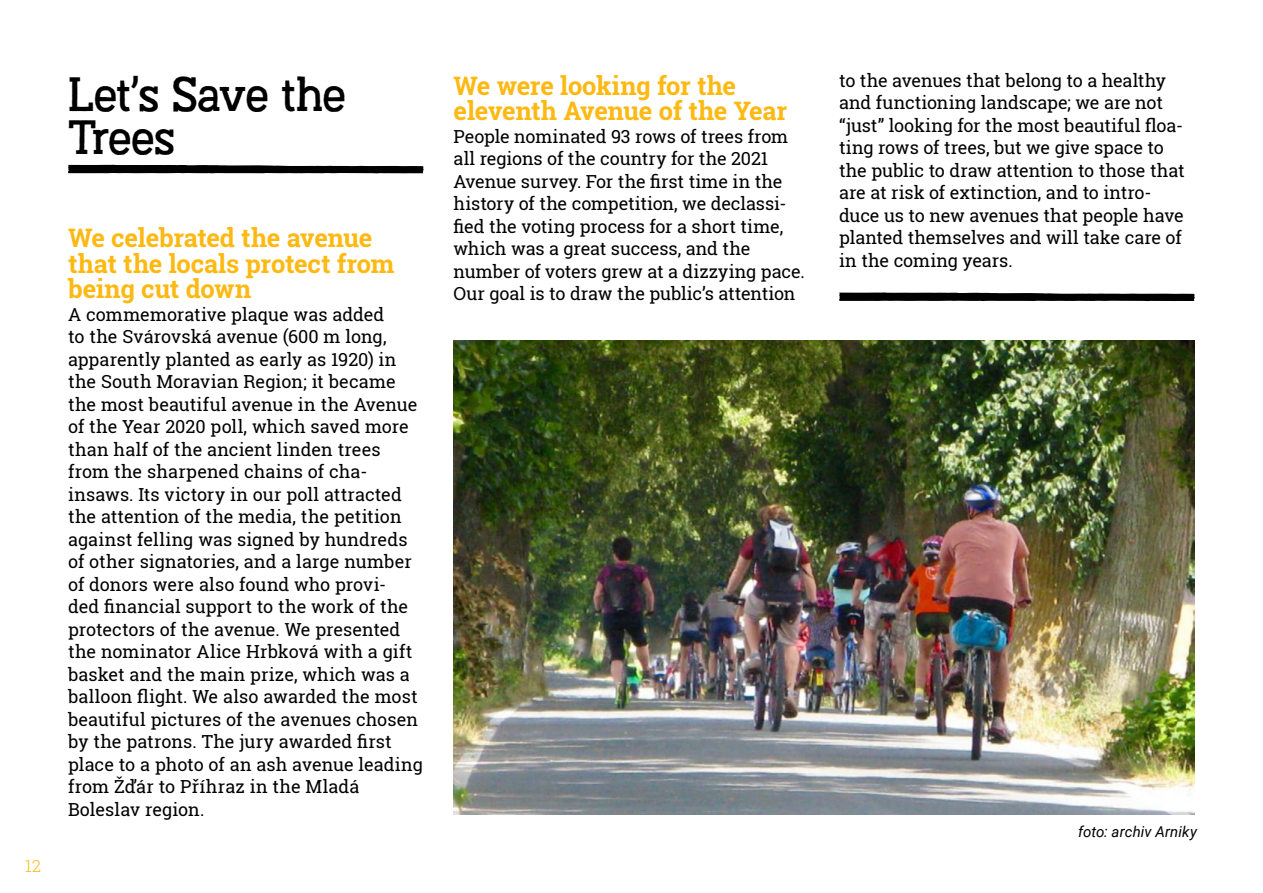
<style>
.page{position:relative;width:1263px;height:893px;background:#fff}
.page>*{position:absolute;margin:0;border:0;box-sizing:border-box;transform-origin:0 0}
.t1{font:45px/43.5px "Austral Slab Rough";letter-spacing:-.01em;color:#000}
.t2{font:700 25.5px/25.5px "Roboto Slab";letter-spacing:-.01em;color:#fdb913}
.t3{font:18px/22.5px "Roboto Slab";letter-spacing:-.005em;color:#000}
.t4{font:300 16.5px "Roboto Slab";color:#fdb913}
.t5{font:italic 15px "Roboto";letter-spacing:.01em;color:#000}
.s1{font-family:"Roboto Slab"}
</style>
<div class="page">
<svg style="left:68px;top:165px;width:356px;height:8px;background:#101010"></svg>
<svg style="left:839px;top:292px;width:356px;height:9px;background:#252525"></svg>
<img style="left:454px;top:341px;width:741px;height:474px">
<h1 class="t1" style="left:68px;top:70px;width:279px">Let<span class="s1">ʼ</span>s Save the<br>Trees</h1>
<p class="t4" style="left:25px;top:855px;width:17px">12</p>
<h2 class="t2" style="left:68px;top:225px;width:328px">We celebrated the avenue that the locals protect from being cut down</h2>
<p class="t3" style="left:68px;top:303px;width:356px">A commemorative plaque was added<br>to the Svárovská avenue (600 m long, apparently planted as early as 1920) in the South Moravian Region; it became the most beautiful avenue in the Avenue of the Year 2020 poll, which saved more than half of the ancient linden trees from the sharpened chains of cha&shy;insaws. Its victory in our poll attracted the attention of the media, the petition against felling was signed by hundreds of other signatories, and a large number of donors were also found who provi-<br>ded financial support to the work of the protectors of the avenue. We presented the nominator Alice Hrbková with a gift basket and the main prize, which was a balloon flight. We also awarded the most beautiful pictures of the avenues chosen by the patrons. The jury awarded first place to a photo of an ash avenue leading from Žďár to Příhraz in the Mladá Boleslav region.</p>
<h2 class="t2" style="left:454px;top:72px;width:335px">We were looking for the eleventh Avenue of the Year</h2>
<p class="t3" style="left:454px;top:125px;width:353px">People nominated 93 rows of trees from all regions of the country for the 2021<br>Avenue survey. For the first time in the history of the competition, we declassi&shy;fied the voting process for a short time, which was a great success, and the number of voters grew at a dizzying pace.<br>Our goal is to draw the public’s attention</p>
<p class="t3" style="left:839px;top:69px;width:347px">to the avenues that belong to a healthy and functioning landscape; we are not “just” looking for the most beautiful floa&shy;ting rows of trees, but we give space to the public to draw attention to those that are at risk of extinction, and to intro&shy;duce us to new avenues that people have planted themselves and will take care of in the coming years.</p>
<p class="t5" style="left:1078px;top:821px;width:121px">foto: archiv Arniky</p>
</div>
